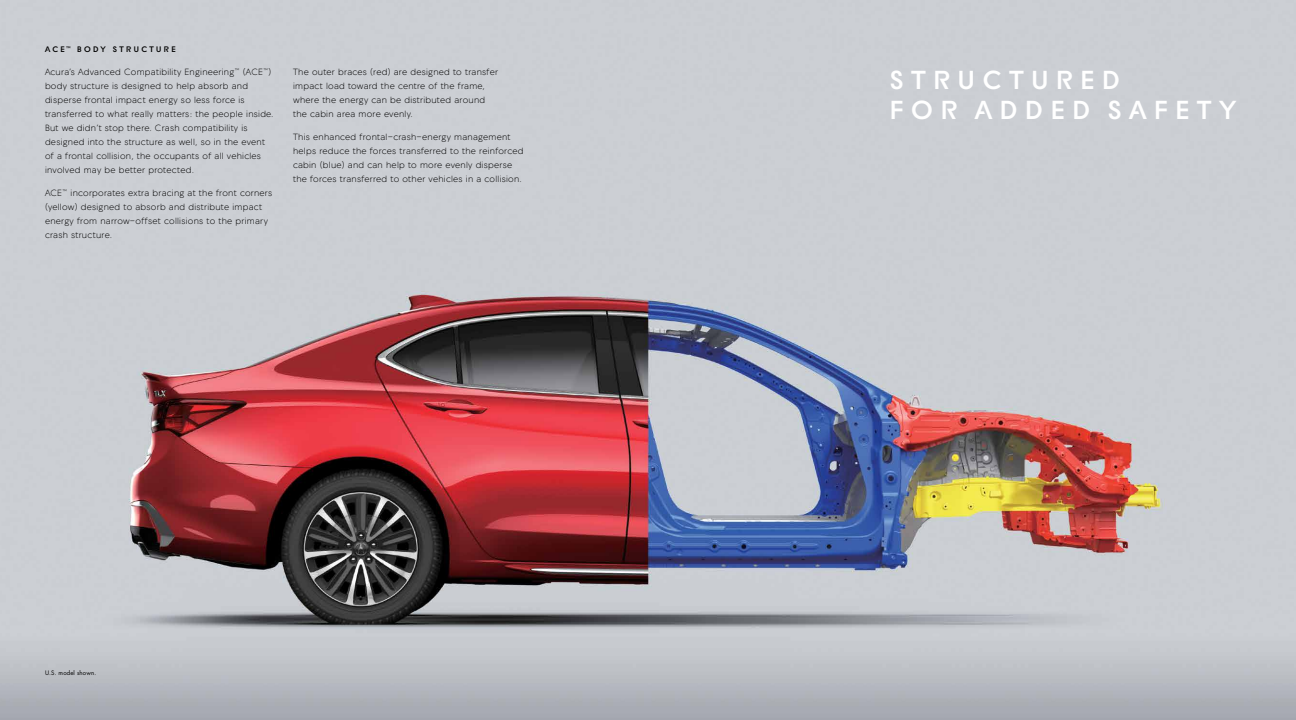
<style>
.page{position:relative;width:1296px;height:720px;background:#fff}
.page>*{position:absolute;margin:0;border:0;box-sizing:border-box;transform-origin:0 0}
.t1{font:700 26px/30.5px "Acura Bespoke";letter-spacing:.3em;color:#fff}
.t2{font:9px/14px "Acura Bespoke";letter-spacing:.03em;color:#000}
.t3{font:700 8px "Acura Bespoke";letter-spacing:.3em;color:#000}
.t4{font:6px "Futura Std";letter-spacing:.02em;color:#000}
</style>
<div class="page">
<img style="left:0;top:0;width:1296px;height:720px">
<p class="t3" style="left:45px;top:44px;width:132px">ACE<sup>™</sup> BODY STRUCTURE</p>
<p class="t2" style="left:45px;top:64px;width:230px">Acura’s Advanced Compatibility Engineering<sup>™</sup> (ACE<sup>™</sup>) body structure is designed to help absorb and disperse frontal impact energy so less force is transferred to what really matters: the people inside.<br>But we didn’t stop there. Crash compatibility is designed into the structure as well, so in the event of a frontal collision, the occupants of all vehicles involved may be better protected.</p>
<p class="t2" style="left:45px;top:185px;width:229px">ACE<sup>™</sup> incorporates extra bracing at the front corners (yellow) designed to absorb and distribute impact energy from narrow-offset collisions to the primary crash structure.</p>
<p class="t2" style="left:293px;top:65px;width:206px">The outer braces (red) are designed to transfer impact load toward the centre of the frame, where the energy can be distributed around the cabin area more evenly.</p>
<p class="t2" style="left:293px;top:130px;width:232px">This enhanced frontal-crash-energy management helps reduce the forces transferred to the reinforced cabin (blue) and can help to more evenly disperse the forces transferred to other vehicles in a collision.</p>
<p class="t4" style="left:45px;top:669px;width:53px">U.S. model shown.</p>
<h1 class="t1" style="left:890px;top:64px;width:348px">STRUCTURED<br>FOR ADDED SAFETY</h1>
</div>
